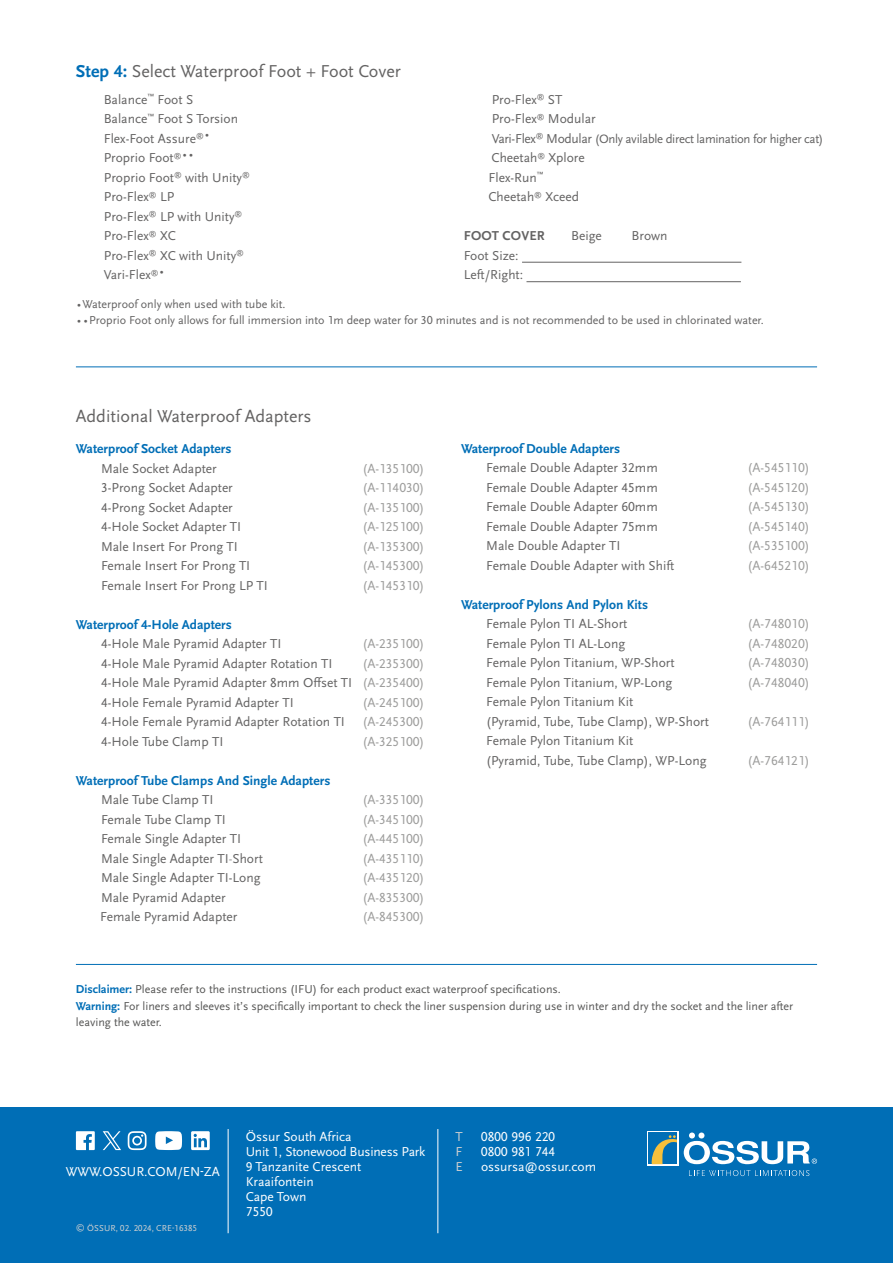
<style>
.page{position:relative;width:893px;height:1263px;background:#fff}
.page>*{position:absolute;margin:0;border:0;box-sizing:border-box;transform-origin:0 0}
.t1{font:18px "Scala Sans OT";color:#646363}
.t2{font:13.5px/19.5px "Scala Sans OT";color:#646363}
.t3{font:13.5px "Scala Sans OT";color:#9d9d9c}
.t4{font:13.5px/15px "Scala Sans Pro";color:#fff}
.t5{font:700 13.5px "Scala Sans OT";color:#006eb6}
.t6{font:700 13.5px "Scala Sans OT";letter-spacing:.01em;color:#646363}
.t7{font:13.5px "Scala Sans Pro";color:#d0d0d0}
.t8{font:12.75px "Scala Sans OT";letter-spacing:-.025em;color:#646363}
.t9{font:12px/16.5px "Scala Sans OT";color:#575756}
.t10{font:12px/16.5px "Scala Sans OT";color:#646363}
.t11{font:9px "Scala Sans Pro";color:#d0d0d0}
.s1{font-weight:700;color:#006eb6}
.s2{font-size:13.5px}
.s3{font-family:"Scala Sans Pro"}
.s4{color:#9d9d9c}
</style>
<div class="page">
<div style="left:0;top:1108px;width:893px;height:155px;background:#006eb6"></div>
<hr style="left:228px;top:1129px;width:1px;height:104px;background:#fff">
<svg style="left:689px;top:1170px;width:120px;height:6px"></svg>
<div style="left:647px;top:1131px;width:31px;height:34px;background:#fff"></div>
<div style="left:648px;top:1132px;width:29px;height:32px;background:#006eb6"></div>
<svg style="left:651px;top:1135px;width:26px;height:29px"></svg>
<svg style="left:684px;top:1132px;width:133px;height:32px"></svg>
<hr style="left:437px;top:1129px;width:1px;height:104px;background:#fff">
<svg style="left:76px;top:1131px;width:19px;height:19px"></svg>
<svg style="left:128px;top:1131px;width:19px;height:19px"></svg>
<svg style="left:155px;top:1131px;width:27px;height:19px"></svg>
<svg style="left:191px;top:1131px;width:19px;height:19px"></svg>
<svg style="left:103px;top:1131px;width:18px;height:19px"></svg>
<hr style="left:76px;top:964px;width:741px;height:1px;background:#006eb6">
<hr style="left:522px;top:262px;width:219px;height:1px;background:#646363">
<hr style="left:526px;top:281px;width:215px;height:1px;background:#646363">
<hr style="left:76px;top:367px;width:741px;height:1px;background:#006eb6">
<h1 class="t1" style="left:76px;top:61px;width:327px"><span class="s1">Step 4:</span> Select Waterproof Foot + Foot Cover</h1>
<p class="t2" style="left:104px;top:90px;width:148px">Balance<sup>™</sup> Foot S<br>Balance<sup>™</sup> Foot S Torsion<br>Flex-Foot Assure<sup>®</sup><sup>∙<br></sup>Proprio Foot<sup>®</sup><sup>∙∙<br></sup>Proprio Foot<sup>®</sup> with Unity<sup>®<br></sup>Pro-Flex<sup>®</sup> LP<br>Pro-Flex<sup>®</sup> LP with Unity<sup>®<br></sup>Pro-Flex<sup>®</sup> XC<br>Pro-Flex<sup>®</sup> XC with Unity<sup>®<br></sup>Vari-Flex<sup>®</sup><sup>∙</sup></p>
<p class="t2" style="left:492px;top:90px;width:105px">Pro-Flex<sup>®</sup> ST<br>Pro-Flex<sup>®</sup> Modular</p>
<p class="t8" style="left:492px;top:132px;width:333px"><span class="s2">Vari-Flex</span><sup>®</sup> <span class="s2">Modular</span> (Only avilable direct lamination for higher cat)</p>
<p class="t2" style="left:488px;top:149px;width:98px">Cheetah<sup>®</sup> Xplore<br>Flex-Run<sup>™<br></sup>Cheetah<sup>®</sup> Xceed</p>
<p class="t6" style="left:464px;top:228px;width:82px">FOOT COVER</p>
<p class="t2" style="left:571px;top:227px;width:32px">Beige</p>
<p class="t2" style="left:631px;top:227px;width:38px">Brown</p>
<p class="t2" style="left:464px;top:246px;width:61px">Foot Size:<br>Left/Right:</p>
<p class="t10" style="left:76px;top:296px;width:689px"><span class="s3">∙</span>Waterproof only when used with tube kit.<br><span class="s3">∙∙</span>Proprio Foot only allows for full immersion into 1m deep water for 30 minutes and is not recommended to be used in chlorinated water.</p>
<h1 class="t1" style="left:76px;top:407px;width:237px">Additional Waterproof Adapters</h1>
<p class="t5" style="left:76px;top:441px;width:157px">Waterproof Socket Adapters</p>
<p class="t2" style="left:101px;top:459px;width:117px">Male Socket Adapter</p>
<p class="t3" style="left:362px;top:461px;width:64px">(A-135100)</p>
<p class="t2" style="left:101px;top:478px;width:133px">3-Prong Socket Adapter</p>
<p class="t3" style="left:362px;top:480px;width:64px">(A-114030)</p>
<p class="t2" style="left:101px;top:498px;width:133px">4-Prong Socket Adapter</p>
<p class="t3" style="left:362px;top:500px;width:64px">(A-135100)</p>
<p class="t2" style="left:101px;top:517px;width:142px">4-Hole Socket Adapter TI</p>
<p class="t3" style="left:362px;top:519px;width:64px">(A-125100)</p>
<p class="t2" style="left:101px;top:537px;width:138px">Male Insert For Prong TI</p>
<p class="t3" style="left:362px;top:539px;width:64px">(A-135300)</p>
<p class="t2" style="left:101px;top:556px;width:151px">Female Insert For Prong TI</p>
<p class="t3" style="left:362px;top:558px;width:64px">(A-145300)</p>
<p class="t2" style="left:101px;top:576px;width:168px">Female Insert For Prong LP TI</p>
<p class="t3" style="left:362px;top:578px;width:64px">(A-145310)</p>
<p class="t5" style="left:76px;top:617px;width:157px">Waterproof 4-Hole Adapters</p>
<p class="t2" style="left:101px;top:634px;width:182px">4-Hole Male Pyramid Adapter TI</p>
<p class="t3" style="left:362px;top:636px;width:64px">(A-235100)</p>
<p class="t2" style="left:101px;top:654px;width:233px">4-Hole Male Pyramid Adapter Rotation TI</p>
<p class="t2" style="left:101px;top:654px;width:325px;text-align:justify;text-indent:261px"><span class="s4">(A-235300)<br></span>4-Hole Male Pyramid Adapter 8mm Offset TI <span class="s4">(A-235400)<br></span>4-Hole Female Pyramid Adapter TI</p>
<p class="t3" style="left:362px;top:695px;width:64px">(A-245100)</p>
<p class="t2" style="left:101px;top:712px;width:245px">4-Hole Female Pyramid Adapter Rotation TI</p>
<p class="t3" style="left:362px;top:714px;width:64px">(A-245300)</p>
<p class="t2" style="left:101px;top:732px;width:124px">4-Hole Tube Clamp TI</p>
<p class="t3" style="left:362px;top:734px;width:64px">(A-325100)</p>
<p class="t5" style="left:76px;top:772px;width:256px">Waterproof Tube Clamps And Single Adapters</p>
<p class="t2" style="left:101px;top:790px;width:114px">Male Tube Clamp TI</p>
<p class="t3" style="left:362px;top:792px;width:64px">(A-335100)</p>
<p class="t2" style="left:101px;top:810px;width:126px">Female Tube Clamp TI</p>
<p class="t3" style="left:362px;top:812px;width:64px">(A-345100)</p>
<p class="t2" style="left:101px;top:829px;width:142px">Female Single Adapter TI</p>
<p class="t3" style="left:362px;top:831px;width:64px">(A-445100)</p>
<p class="t2" style="left:101px;top:849px;width:163px">Male Single Adapter TI<span class="s4">-</span>Short</p>
<p class="t3" style="left:362px;top:851px;width:64px">(A-435110)</p>
<p class="t2" style="left:101px;top:868px;width:161px">Male Single Adapter TI-Long</p>
<p class="t3" style="left:362px;top:870px;width:64px">(A-435120)</p>
<p class="t2" style="left:101px;top:888px;width:126px">Male Pyramid Adapter</p>
<p class="t3" style="left:362px;top:890px;width:64px">(A-835300)</p>
<p class="t2" style="left:100px;top:907px;width:139px">Female Pyramid Adapter</p>
<p class="t3" style="left:362px;top:909px;width:64px">(A-845300)</p>
<p class="t5" style="left:461px;top:441px;width:160px">Waterproof Double Adapters</p>
<p class="t2" style="left:486px;top:459px;width:173px">Female Double Adapter 32mm</p>
<p class="t3" style="left:748px;top:461px;width:64px">(A-545110)</p>
<p class="t2" style="left:486px;top:478px;width:173px">Female Double Adapter 45mm</p>
<p class="t3" style="left:748px;top:480px;width:64px">(A-545120)</p>
<p class="t2" style="left:486px;top:498px;width:173px">Female Double Adapter 60mm</p>
<p class="t3" style="left:748px;top:500px;width:64px">(A-545130)</p>
<p class="t2" style="left:486px;top:517px;width:173px">Female Double Adapter 75mm</p>
<p class="t3" style="left:748px;top:519px;width:64px">(A-545140)</p>
<p class="t2" style="left:486px;top:537px;width:136px">Male Double Adapter TI</p>
<p class="t3" style="left:748px;top:539px;width:64px">(A-535100)</p>
<p class="t2" style="left:486px;top:556px;width:190px">Female Double Adapter with Shift</p>
<p class="t3" style="left:748px;top:558px;width:64px">(A-645210)</p>
<p class="t5" style="left:461px;top:597px;width:188px">Waterproof Pylons And Pylon Kits</p>
<p class="t2" style="left:486px;top:615px;width:143px">Female Pylon TI AL-Short</p>
<p class="t3" style="left:748px;top:617px;width:64px">(A-748010)</p>
<p class="t2" style="left:486px;top:634px;width:140px">Female Pylon TI AL-Long</p>
<p class="t3" style="left:748px;top:636px;width:64px">(A-748020)</p>
<p class="t2" style="left:486px;top:653px;width:190px">Female Pylon Titanium, WP-Short</p>
<p class="t3" style="left:748px;top:656px;width:64px">(A-748030)</p>
<p class="t2" style="left:486px;top:673px;width:188px">Female Pylon Titanium, WP-Long</p>
<p class="t3" style="left:748px;top:675px;width:64px">(A-748040)</p>
<p class="t2" style="left:486px;top:692px;width:224px">Female Pylon Titanium Kit<br>(Pyramid, Tube, Tube Clamp), WP-Short</p>
<p class="t3" style="left:748px;top:714px;width:64px">(A-764111)</p>
<p class="t2" style="left:486px;top:731px;width:222px">Female Pylon Titanium Kit<br>(Pyramid, Tube, Tube Clamp), WP-Long</p>
<p class="t3" style="left:748px;top:753px;width:64px">(A-764121)</p>
<p class="t9" style="left:76px;top:981px;width:719px"><span class="s1">Disclaimer:</span> Please refer to the instructions (IFU) for each product exact waterproof specifications.<br><span class="s1">Warning:</span> For liners and sleeves it’s specifically important to check the liner suspension during use in winter and dry the socket and the liner after leaving the water.</p>
<p class="t4" style="left:66px;top:1164px;width:155px">WWW.OSSUR.COM/EN-ZA</p>
<p class="t11" style="left:76px;top:1223px;width:123px">© ÖSSUR, 02. 2024, CRE-16385</p>
<p class="t4" style="left:246px;top:1129px;width:181px">Össur South Africa<br>Unit 1, Stonewood Business Park<br>9 Tanzanite Crescent<br>Kraaifontein<br>Cape Town<br>7550</p>
<p class="t7" style="left:456px;top:1129px;width:9px">T</p>
<p class="t4" style="left:481px;top:1129px;width:76px">0800 996 220</p>
<p class="t7" style="left:456px;top:1144px;width:9px">F</p>
<p class="t4" style="left:481px;top:1144px;width:76px">0800 981 744</p>
<p class="t7" style="left:456px;top:1159px;width:9px">E</p>
<p class="t4" style="left:481px;top:1159px;width:117px">ossursa@ossur.com</p>
</div>
